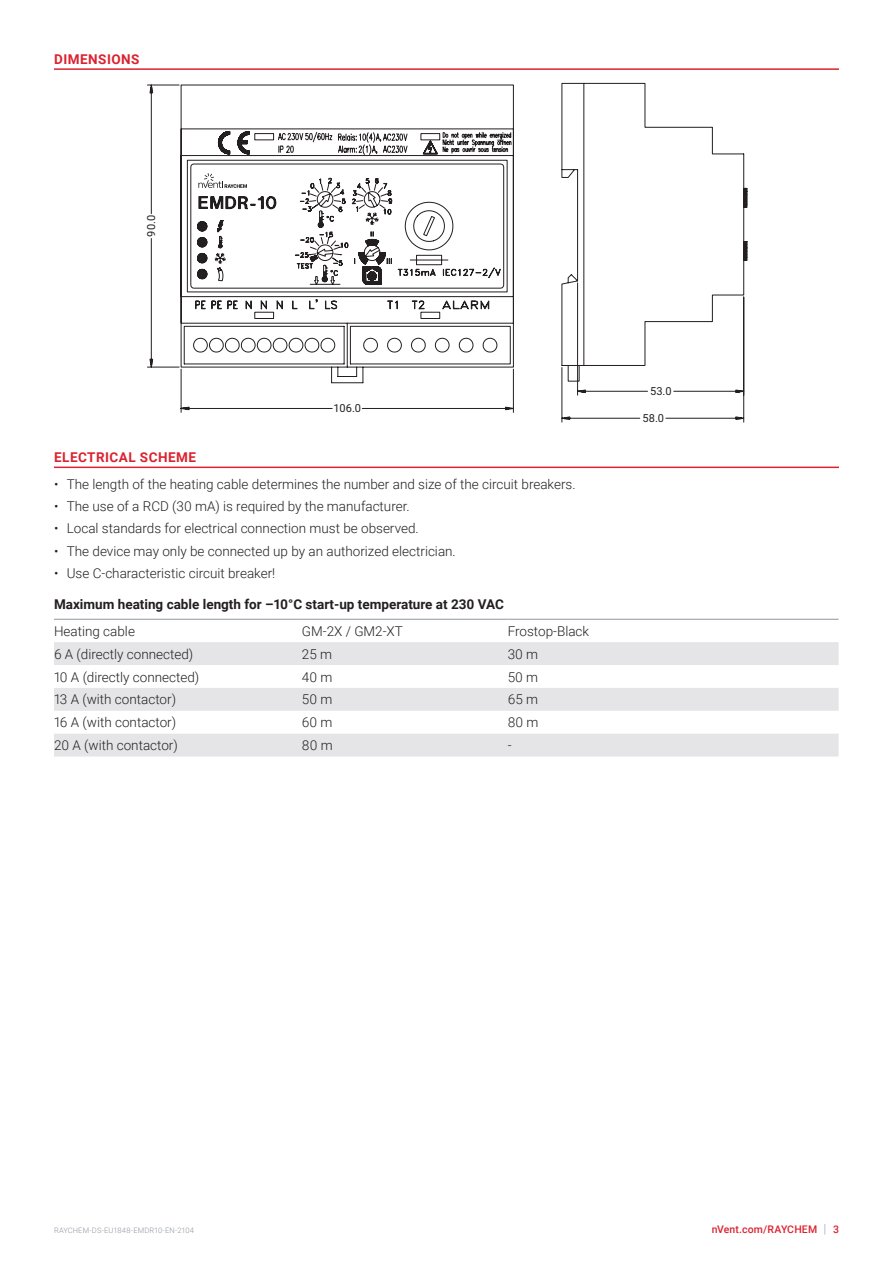
<style>
.page{position:relative;width:893px;height:1263px;background:#fff}
.page>*{position:absolute;margin:0;border:0;box-sizing:border-box;transform-origin:0 0}
.Table_Text{font:300 13.5px "Roboto";color:#231f20}
.Bodytext_1{font:700 13.5px "Roboto";color:#231f20}
.Subhead{font:700 13.5px "Roboto";letter-spacing:.035em;color:#db2230}
.t1{font:11.1px "Roboto";color:#231f20}
.t2{font:500 10.5px "Roboto";letter-spacing:.015em;color:#db2230}
.t3{font:300 7.5px "Roboto";letter-spacing:.015em;color:#8f959e}
.s1{font-weight:300;font-size:12.6px;color:#8f959e}
</style>
<div class="page">
<hr style="left:54px;top:68px;width:785px;height:2px;background:#db2230">
<hr style="left:54px;top:467px;width:785px;height:1px;background:#db2230">
<svg style="left:147px;top:84px;width:367px;height:329px"></svg>
<svg style="left:197px;top:237px;width:10px;height:26px"></svg>
<svg style="left:197px;top:221px;width:10px;height:10px"></svg>
<svg style="left:363px;top:266px;width:19px;height:19px"></svg>
<svg style="left:561px;top:83px;width:186px;height:199px"></svg>
<svg style="left:561px;top:282px;width:184px;height:141px"></svg>
<svg style="left:198px;top:173px;width:49px;height:15px"></svg>
<svg style="left:54px;top:642px;width:785px;height:114px;fill:#e5e5e8"></svg>
<hr style="left:54px;top:619px;width:248px;height:1px;background:#8f959e">
<hr style="left:302px;top:619px;width:206px;height:1px;background:#8f959e">
<hr style="left:508px;top:619px;width:331px;height:1px;background:#8f959e">
<p class="Subhead" style="left:54px;top:50px;width:87px">DIMENSIONS</p>
<p class="t1" style="left:143px;top:237px;width:23px;rotate:-90deg">90.0</p>
<p class="t1" style="left:333px;top:401px;width:29px">106.0</p>
<p class="Subhead" style="left:54px;top:448px;width:143px">ELECTRICAL SCHEME</p>
<p class="Table_Text" style="left:54px;top:475px;width:523px">• The length of the heating cable determines the number and size of the circuit breakers.</p>
<p class="Table_Text" style="left:54px;top:497px;width:357px">• The use of a RCD (30 mA) is required by the manufacturer.</p>
<p class="Table_Text" style="left:54px;top:519px;width:366px">• Local standards for electrical connection must be observed.</p>
<p class="Table_Text" style="left:54px;top:541px;width:403px">• The device may only be connected up by an authorized electrician.</p>
<p class="Table_Text" style="left:54px;top:564px;width:223px">• Use C-characteristic circuit breaker!</p>
<p class="Bodytext_1" style="left:54px;top:594px;width:452px">Maximum heating cable length for –10°C start-up temperature at 230 VAC</p>
<p class="Table_Text" style="left:54px;top:621px;width:82px">Heating cable</p>
<p class="Table_Text" style="left:302px;top:621px;width:103px">GM-2X / GM2-XT</p>
<p class="Table_Text" style="left:508px;top:621px;width:83px">Frostop-Black</p>
<p class="Table_Text" style="left:54px;top:644px;width:141px">6 A (directly connected)</p>
<p class="Table_Text" style="left:302px;top:644px;width:32px">25 m</p>
<p class="Table_Text" style="left:508px;top:644px;width:32px">30 m</p>
<p class="Table_Text" style="left:54px;top:667px;width:147px">10 A (directly connected)</p>
<p class="Table_Text" style="left:302px;top:667px;width:32px">40 m</p>
<p class="Table_Text" style="left:508px;top:667px;width:32px">50 m</p>
<p class="Table_Text" style="left:54px;top:690px;width:124px">13 A (with contactor)</p>
<p class="Table_Text" style="left:302px;top:690px;width:32px">50 m</p>
<p class="Table_Text" style="left:508px;top:690px;width:32px">65 m</p>
<p class="Table_Text" style="left:54px;top:713px;width:124px">16 A (with contactor)</p>
<p class="Table_Text" style="left:302px;top:713px;width:32px">60 m</p>
<p class="Table_Text" style="left:508px;top:713px;width:32px">80 m</p>
<p class="Table_Text" style="left:54px;top:736px;width:125px">20 A (with contactor)</p>
<p class="Table_Text" style="left:302px;top:736px;width:32px">80 m</p>
<p class="Table_Text" style="left:508px;top:736px;width:5px">-</p>
<p class="t1" style="left:650px;top:383px;width:23px">53.0</p>
<p class="t1" style="left:643px;top:410px;width:23px">58.0</p>
<p class="t3" style="left:54px;top:1225px;width:141px">RAYCHEM-DS-EU1848-EMDR10-EN-2104</p>
<p class="t2" style="left:712px;top:1222px;width:129px">nVent.com/RAYCHEM <span class="s1">|</span> 3</p>
</div>
